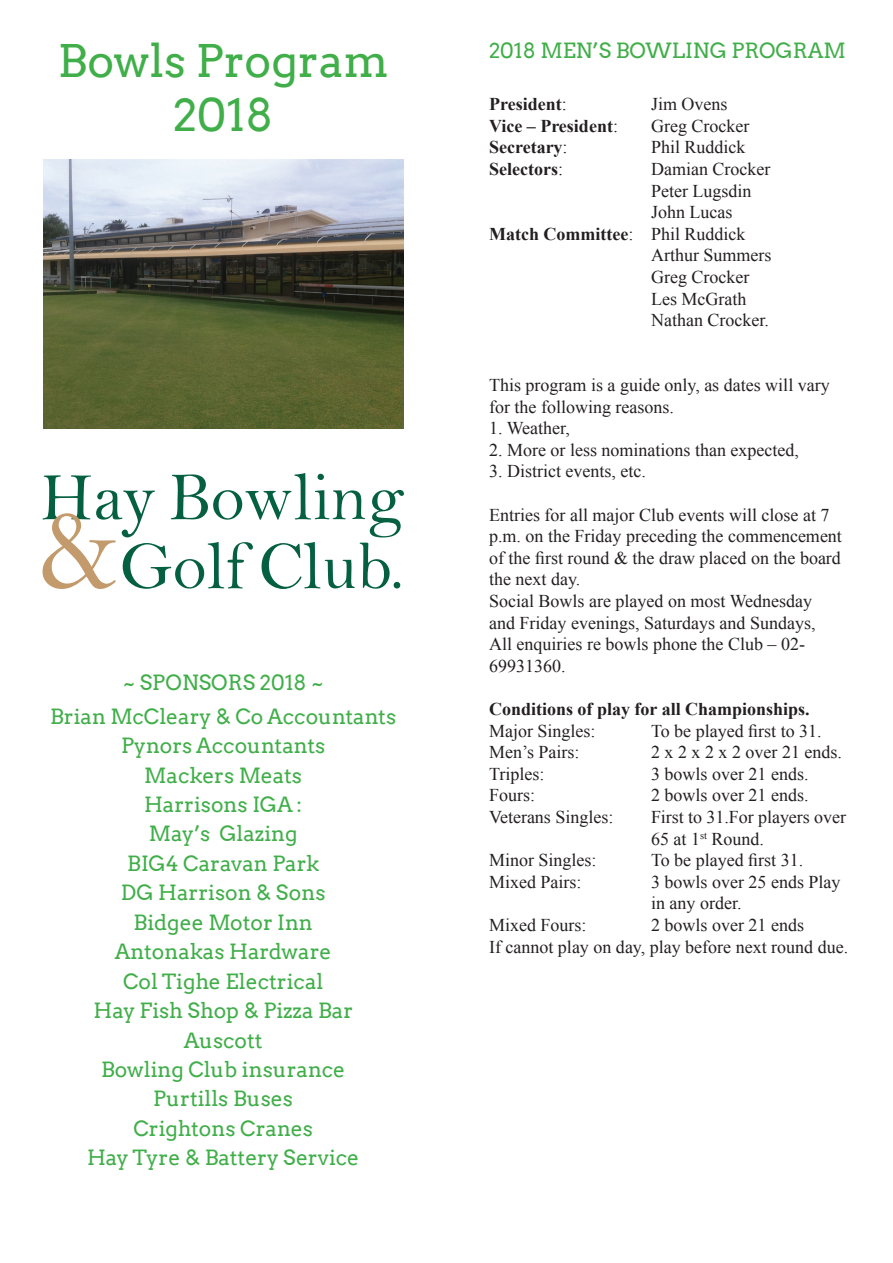
<style>
.page{position:relative;width:893px;height:1263px;background:#fff}
.page>*{position:absolute;margin:0;border:0;box-sizing:border-box;transform-origin:0 0}
.t1{font:45px/54px "Arvo";color:#40ae49;text-align:center}
.t2{font:21px/29.4px "Arvo";color:#40ae49;text-align:center}
.t3{font:18px/21.6px "Times New Roman";color:#231f20}
.t4{font:700 18px "Times New Roman";color:#231f20}
.s1{font-weight:400}
</style>
<div class="page">
<svg style="left:43px;top:473px;width:361px;height:116px"></svg>
<img style="left:43px;top:159px;width:360px;height:269px">
<h1 class="t1" style="left:58px;top:34px;width:332px">Bowls Program<br>2018</h1>
<p class="t2" style="left:50px;top:666px;width:348px;line-height:33.8px">~ SPONSORS 2018 ~<br>Brian McCleary &amp; Co Accountants</p>
<p class="t2" style="left:87px;top:731px;width:274px">Pynors Accountants<br>Mackers Meats<br>Harrisons IGA :<br>May’s Glazing<br>BIG4 Caravan Park<br>DG Harrison &amp; Sons<br>Bidgee Motor Inn<br>Antonakas Hardware<br>Col Tighe Electrical<br>Hay Fish Shop &amp; Pizza Bar<br>Auscott<br>Bowling Club insurance<br>Purtills Buses<br>Crightons Cranes<br>Hay Tyre &amp; Battery Service</p>
<p class="t2" style="left:489px;top:37px;width:358px">2018 MEN’S BOWLING PROGRAM</p>
<p class="t4" style="left:489px;top:91px;width:79px">President<span class="s1">:</span></p>
<p class="t3" style="left:651px;top:93px;width:78px">Jim Ovens</p>
<p class="t4" style="left:489px;top:113px;width:130px">Vice – President<span class="s1">:</span></p>
<p class="t3" style="left:651px;top:114px;width:100px">Greg Crocker</p>
<p class="t4" style="left:489px;top:134px;width:80px">Secretary<span class="s1">:</span></p>
<p class="t3" style="left:651px;top:136px;width:96px">Phil Ruddick</p>
<p class="t4" style="left:489px;top:156px;width:75px">Selectors<span class="s1">:</span></p>
<p class="t3" style="left:651px;top:158px;width:121px">Damian Crocker</p>
<p class="t3" style="left:651px;top:179px;width:102px">Peter Lugsdin</p>
<p class="t3" style="left:651px;top:201px;width:83px">John Lucas</p>
<p class="t4" style="left:489px;top:221px;width:258px">Match Committee<span class="s1">: Phil Ruddick</span></p>
<p class="t3" style="left:651px;top:244px;width:122px">Arthur Summers</p>
<p class="t3" style="left:651px;top:266px;width:100px">Greg Crocker</p>
<p class="t3" style="left:651px;top:287px;width:97px">Les McGrath</p>
<p class="t3" style="left:651px;top:309px;width:119px">Nathan Crocker.</p>
<p class="t3" style="left:489px;top:374px;width:342px">This program is a guide only, as dates will vary for the following reasons.</p>
<p class="t3" style="left:489px;top:417px;width:82px">1. Weather,</p>
<p class="t3" style="left:489px;top:438px;width:311px">2. More or less nominations than expected,</p>
<p class="t3" style="left:489px;top:460px;width:158px">3. District events, etc.</p>
<p class="t3" style="left:489px;top:503px;width:354px">Entries for all major Club events will close at 7 p.m. on the Friday preceding the commencement of the first round &amp; the draw placed on the board the next day.<br>Social Bowls are played on most Wednesday and Friday evenings, Saturdays and Sundays, All enquiries re bowls phone the Club – 02- 69931360.</p>
<p class="t4" style="left:489px;top:696px;width:322px">Conditions of play for all Championships.</p>
<p class="t3" style="left:489px;top:719px;width:108px">Major Singles:</p>
<p class="t3" style="left:651px;top:719px;width:172px">To be played first to 31.</p>
<p class="t3" style="left:489px;top:741px;width:92px">Men’s Pairs:</p>
<p class="t3" style="left:651px;top:741px;width:192px">2 x 2 x 2 x 2 over 21 ends.</p>
<p class="t3" style="left:489px;top:762px;width:57px">Triples:</p>
<p class="t3" style="left:651px;top:762px;width:159px">3 bowls over 21 ends.</p>
<p class="t3" style="left:489px;top:784px;width:48px">Fours:</p>
<p class="t3" style="left:651px;top:784px;width:159px">2 bowls over 21 ends.</p>
<p class="t3" style="left:489px;top:806px;width:126px">Veterans Singles:</p>
<p class="t3" style="left:651px;top:806px;width:197px">First to 31.For players over<br>65 at 1<sup>st</sup> Round.</p>
<p class="t3" style="left:489px;top:849px;width:109px">Minor Singles:</p>
<p class="t3" style="left:651px;top:849px;width:154px">To be played first 31.</p>
<p class="t3" style="left:489px;top:870px;width:94px">Mixed Pairs:</p>
<p class="t3" style="left:651px;top:870px;width:191px">3 bowls over 25 ends Play in any order.</p>
<p class="t3" style="left:489px;top:914px;width:99px">Mixed Fours:</p>
<p class="t3" style="left:489px;top:914px;width:361px;text-indent:162px">2 bowls over 21 ends<br>If cannot play on day, play before next round due.</p>
</div>
